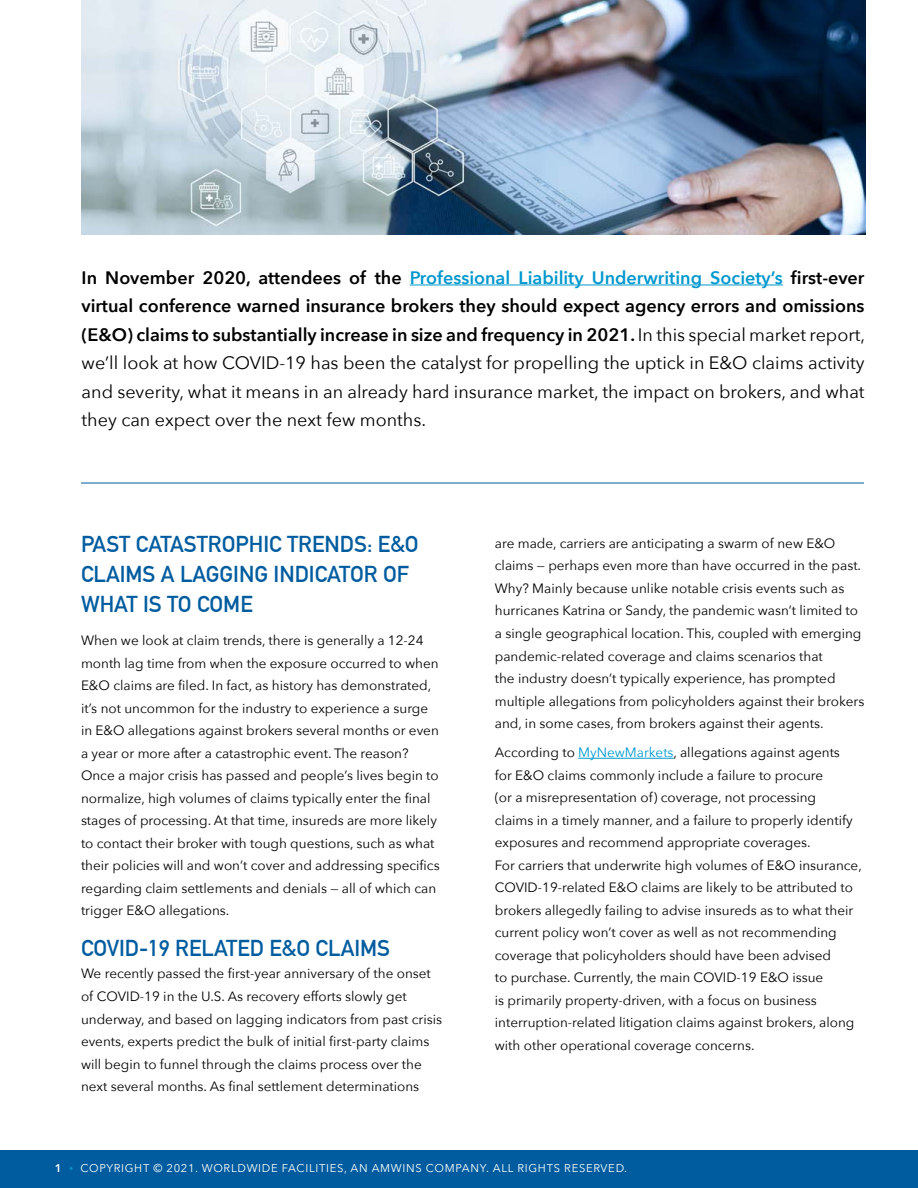
<style>
.page{position:relative;width:918px;height:1188px;background:#fff}
.page>*{position:absolute;margin:0;border:0;box-sizing:border-box;transform-origin:0 0}
.t1{font:700 22.5px/30px "DIN Alternate";color:#005c9f}
.t2{font:18px/28.5px "Avenir Next";color:#000;text-align:justify}
.t3{font:13.5px/22.5px "Avenir Next";color:#000}
.t4{font:11.25px "Avenir Next";letter-spacing:.06em;color:#fff}
.s1{font-weight:600}
.s2{font-weight:600;color:#0098ce}
.s3{color:#0098ce}
.s4{font-size:7.5px;color:#0098ce}
</style>
<div class="page">
<div style="left:0;top:1150px;width:918px;height:38px;background:#005c9f"></div>
<hr style="left:578px;top:758px;width:96px;height:1px;background:#0098ce">
<img style="left:81px;top:0;width:785px;height:234px">
<hr style="left:410px;top:285px;width:373px;height:1px;background:#0098ce">
<hr style="left:81px;top:483px;width:783px;height:1px;background:#005c9f">
<p class="t2" style="left:82px;top:262px;width:785px"><span class="s1">In November 2020, attendees of the</span> <span class="s2">Professional Liability Underwriting Society’s</span> <span class="s1">first-ever virtual conference warned insurance brokers they should expect agency errors and omissions (E&amp;O) claims to substantially increase in size and frequency in 2021.</span> In this special market report, we’ll look at how COVID-19 has been the catalyst for propelling the uptick in E&amp;O claims activity and severity, what it means in an already hard insurance market, the impact on brokers, and what they can expect over the next few months.</p>
<h1 class="t1" style="left:81px;top:527px;width:339px">PAST CATASTROPHIC TRENDS: E&amp;O<br>CLAIMS A LAGGING INDICATOR OF<br>WHAT IS TO COME</h1>
<p class="t3" style="left:81px;top:629px;width:360px">When we look at claim trends, there is generally a 12-24 month lag time from when the exposure occurred to when E&amp;O claims are filed. In fact, as history has demonstrated, it’s not uncommon for the industry to experience a surge in E&amp;O allegations against brokers several months or even a year or more after a catastrophic event. The reason?<br>Once a major crisis has passed and people’s lives begin to normalize, high volumes of claims typically enter the final stages of processing. At that time, insureds are more likely to contact their broker with tough questions, such as what their policies will and won’t cover and addressing specifics regarding claim settlements and denials — all of which can trigger E&amp;O allegations.</p>
<h1 class="t1" style="left:81px;top:932px;width:311px">COVID-19 RELATED E&amp;O CLAIMS</h1>
<p class="t3" style="left:81px;top:962px;width:363px">We recently passed the first-year anniversary of the onset of COVID-19 in the U.S. As recovery efforts slowly get underway, and based on lagging indicators from past crisis events, experts predict the bulk of initial first-party claims will begin to funnel through the claims process over the next several months. As final settlement determinations</p>
<p class="t3" style="left:495px;top:531px;width:371px">are made, carriers are anticipating a swarm of new E&amp;O claims — perhaps even more than have occurred in the past.<br>Why? Mainly because unlike notable crisis events such as hurricanes Katrina or Sandy, the pandemic wasn’t limited to a single geographical location. This, coupled with emerging pandemic-related coverage and claims scenarios that<br>the industry doesn’t typically experience, has prompted multiple allegations from policyholders against their brokers and, in some cases, from brokers against their agents.</p>
<p class="t3" style="left:495px;top:741px;width:369px">According to <span class="s3">MyNewMarkets</span>, allegations against agents<br>for E&amp;O claims commonly include a failure to procure<br>(or a misrepresentation of) coverage, not processing<br>claims in a timely manner, and a failure to properly identify exposures and recommend appropriate coverages.<br>For carriers that underwrite high volumes of E&amp;O insurance, COVID-19-related E&amp;O claims are likely to be attributed to brokers allegedly failing to advise insureds as to what their current policy won’t cover as well as not recommending coverage that policyholders should have been advised<br>to purchase. Currently, the main COVID-19 E&amp;O issue<br>is primarily property-driven, with a focus on business interruption-related litigation claims against brokers, along with other operational coverage concerns.</p>
<p class="t4" style="left:55px;top:1159px;width:574px"><span class="s1">1</span> <span class="s4">•</span> COPYRIGHT © 2021. WORLDWIDE FACILITIES, AN AMWINS COMPANY. ALL RIGHTS RESERVED.</p>
</div>
